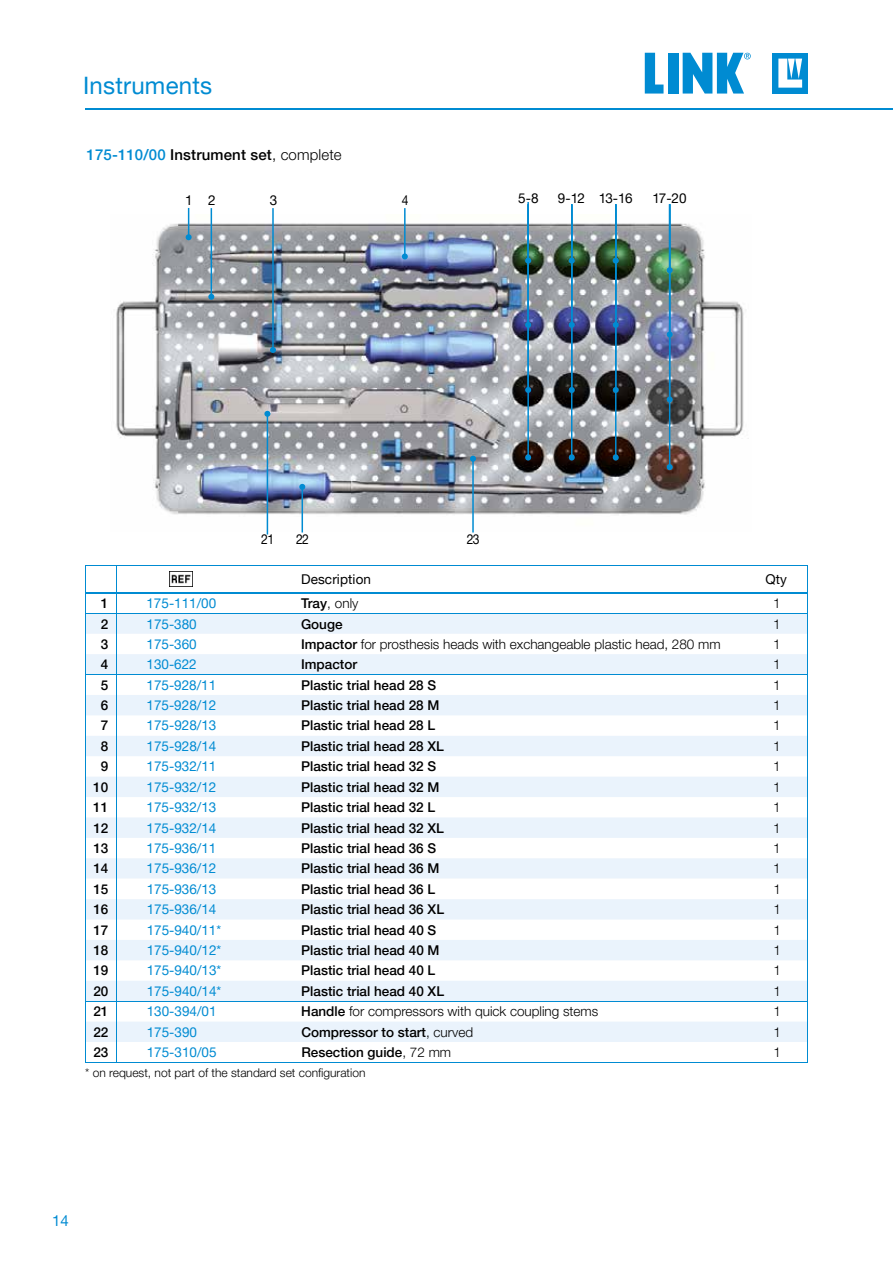
<style>
.page{position:relative;width:893px;height:1263px;background:#fff}
.page>*{position:absolute;margin:0;border:0;box-sizing:border-box;transform-origin:0 0}
.t1{font:24px "Helvetica Neue LT Pro";letter-spacing:.01em;color:#008bd2}
.t2{font:500 15px "Helvetica Neue LT Pro";letter-spacing:.01em;color:#000}
.t3{font:15px "Helvetica Neue LT Pro";color:#008bd2}
.t4{font:500 13.5px "Helvetica Neue LT Pro";color:#000}
.t5{font:13.5px "Helvetica Neue LT Pro";color:#008bd2}
.t6{font:300 13.5px "Helvetica Neue LT Pro";color:#000}
.t7{font:13.5px "Helvetica Neue LT Pro";letter-spacing:.01em;color:#000}
.t8{font:13.5px "Helvetica Neue LT Pro";letter-spacing:.01em;color:#000;scale:.9 1}
.t9{font:300 12px "Helvetica Neue LT Pro";color:#000}
.s1{color:#008bd2}
.s2{font-weight:300}
.s3{color:#fff}
.s4{font-weight:500}
</style>
<div class="page">
<hr style="left:85px;top:108px;width:808px;height:2px;background:#008bd2">
<div style="left:773px;top:53px;width:35px;height:41px;background:#008bd2"></div>
<svg style="left:778px;top:59px;width:24px;height:29px"></svg>
<svg style="left:645px;top:53px;width:18px;height:41px"></svg>
<div style="left:668px;top:53px;width:10px;height:41px;background:#008bd2"></div>
<svg style="left:683px;top:53px;width:68px;height:41px"></svg>
<hr style="left:85px;top:1062px;width:32px;height:1px;background:#008bd2">
<hr style="left:117px;top:1062px;width:120px;height:1px;background:#008bd2">
<hr style="left:237px;top:1062px;width:281px;height:1px;background:#008bd2">
<hr style="left:518px;top:1062px;width:224px;height:1px;background:#008bd2">
<hr style="left:742px;top:1062px;width:66px;height:1px;background:#008bd2">
<svg style="left:85px;top:566px;width:723px;height:496px"></svg>
<hr style="left:85px;top:613px;width:32px;height:1px;background:#008bd2">
<hr style="left:117px;top:613px;width:120px;height:1px;background:#008bd2">
<hr style="left:237px;top:613px;width:281px;height:1px;background:#008bd2">
<hr style="left:518px;top:613px;width:224px;height:1px;background:#008bd2">
<hr style="left:742px;top:613px;width:65px;height:1px;background:#008bd2">
<img style="left:169px;top:572px;width:24px;height:14px">
<img style="left:116px;top:215px;width:633px;height:317px">
<svg style="left:186px;top:208px;width:6px;height:32px"></svg>
<hr style="left:267px;top:414px;width:1px;height:120px;background:#008bd2">
<svg style="left:264px;top:411px;width:6px;height:6px"></svg>
<hr style="left:211px;top:208px;width:1px;height:89px;background:#008bd2">
<svg style="left:208px;top:294px;width:6px;height:6px"></svg>
<hr style="left:272px;top:208px;width:2px;height:142px;background:#008bd2">
<svg style="left:270px;top:347px;width:6px;height:6px"></svg>
<hr style="left:527px;top:202px;width:2px;height:255px;background:#008bd2">
<svg style="left:525px;top:454px;width:6px;height:6px"></svg>
<hr style="left:302px;top:487px;width:1px;height:45px;background:#008bd2">
<svg style="left:299px;top:484px;width:6px;height:6px"></svg>
<hr style="left:404px;top:208px;width:2px;height:48px;background:#008bd2">
<svg style="left:402px;top:253px;width:6px;height:6px"></svg>
<hr style="left:472px;top:459px;width:2px;height:73px;background:#008bd2">
<svg style="left:470px;top:456px;width:6px;height:6px"></svg>
<svg style="left:525px;top:387px;width:6px;height:6px"></svg>
<svg style="left:525px;top:322px;width:6px;height:6px"></svg>
<svg style="left:525px;top:258px;width:6px;height:6px"></svg>
<hr style="left:571px;top:204px;width:1px;height:253px;background:#008bd2">
<svg style="left:569px;top:454px;width:6px;height:6px"></svg>
<svg style="left:569px;top:387px;width:6px;height:6px"></svg>
<svg style="left:569px;top:322px;width:6px;height:6px"></svg>
<svg style="left:569px;top:258px;width:6px;height:6px"></svg>
<hr style="left:615px;top:204px;width:1px;height:253px;background:#008bd2">
<svg style="left:613px;top:454px;width:6px;height:6px"></svg>
<svg style="left:613px;top:387px;width:6px;height:6px"></svg>
<svg style="left:613px;top:322px;width:6px;height:6px"></svg>
<svg style="left:613px;top:258px;width:6px;height:6px"></svg>
<hr style="left:669px;top:204px;width:1px;height:263px;background:#008bd2">
<svg style="left:667px;top:464px;width:6px;height:6px"></svg>
<svg style="left:667px;top:396px;width:6px;height:6px"></svg>
<svg style="left:667px;top:331px;width:6px;height:6px"></svg>
<svg style="left:667px;top:267px;width:6px;height:6px"></svg>
<h1 class="t1" style="left:83px;top:70px;width:131px">Instruments</h1>
<p class="t2" style="left:87px;top:145px;width:257px"><span class="s1">175-110/00</span> Instrument set<span class="s2">, complete</span></p>
<p class="t7" style="left:185px;top:192px;width:9px">1</p>
<p class="t7" style="left:208px;top:192px;width:9px">2</p>
<p class="t7" style="left:270px;top:192px;width:9px">3</p>
<p class="t7" style="left:518px;top:190px;width:22px">5-8</p>
<p class="t8" style="left:402px;top:192px;width:9px">4</p>
<p class="t7" style="left:558px;top:190px;width:76px">9-12 13-16</p>
<p class="t7" style="left:652px;top:190px;width:36px">17-20</p>
<p class="t8" style="left:261px;top:531px;width:16px">21</p>
<p class="t8" style="left:296px;top:531px;width:16px">22</p>
<p class="t8" style="left:467px;top:531px;width:16px">23</p>
<p class="t7" style="left:301px;top:571px;width:72px">Description</p>
<p class="t7" style="left:765px;top:571px;width:26px">Qty<span class="s3">.</span></p>
<p class="t4" style="left:101px;top:595px;width:9px">1</p>
<p class="t5" style="left:146px;top:595px;width:71px">175-111/00</p>
<p class="t6" style="left:301px;top:595px;width:59px"><span class="s4">Tray</span>, only</p>
<p class="t6" style="left:773px;top:595px;width:9px">1</p>
<p class="t4" style="left:101px;top:616px;width:9px">2</p>
<p class="t5" style="left:146px;top:615px;width:52px">175-380</p>
<p class="t4" style="left:301px;top:616px;width:43px">Gouge</p>
<p class="t6" style="left:773px;top:615px;width:9px">1</p>
<p class="t4" style="left:101px;top:636px;width:9px">3</p>
<p class="t5" style="left:146px;top:636px;width:52px">175-360</p>
<p class="t6" style="left:301px;top:636px;width:421px"><span class="s4">Impactor</span> for prosthesis heads with exchangeable plastic head, 280 mm</p>
<p class="t6" style="left:773px;top:636px;width:9px">1</p>
<p class="t4" style="left:101px;top:656px;width:9px">4</p>
<p class="t5" style="left:147px;top:656px;width:52px">130-622</p>
<p class="t4" style="left:301px;top:656px;width:58px">Impactor</p>
<p class="t6" style="left:773px;top:656px;width:9px">1</p>
<p class="t4" style="left:101px;top:677px;width:9px">5</p>
<p class="t5" style="left:147px;top:677px;width:71px">175-928/11</p>
<p class="t4" style="left:301px;top:677px;width:137px">Plastic trial head 28 S</p>
<p class="t6" style="left:773px;top:677px;width:9px">1</p>
<p class="t4" style="left:101px;top:697px;width:9px">6</p>
<p class="t5" style="left:147px;top:697px;width:71px">175-928/12</p>
<p class="t4" style="left:301px;top:697px;width:140px">Plastic trial head 28 M</p>
<p class="t6" style="left:773px;top:697px;width:9px">1</p>
<p class="t4" style="left:101px;top:717px;width:9px">7</p>
<p class="t5" style="left:147px;top:717px;width:71px">175-928/13</p>
<p class="t4" style="left:301px;top:717px;width:136px">Plastic trial head 28 L</p>
<p class="t6" style="left:773px;top:717px;width:9px">1</p>
<p class="t4" style="left:101px;top:738px;width:9px">8</p>
<p class="t5" style="left:147px;top:738px;width:71px">175-928/14</p>
<p class="t4" style="left:301px;top:738px;width:144px">Plastic trial head 28 XL</p>
<p class="t6" style="left:773px;top:738px;width:9px">1</p>
<p class="t4" style="left:101px;top:758px;width:9px">9</p>
<p class="t5" style="left:147px;top:758px;width:71px">175-932/11</p>
<p class="t4" style="left:301px;top:758px;width:137px">Plastic trial head 32 S</p>
<p class="t6" style="left:773px;top:758px;width:9px">1</p>
<p class="t4" style="left:93px;top:779px;width:17px">10</p>
<p class="t5" style="left:147px;top:778px;width:71px">175-932/12</p>
<p class="t4" style="left:301px;top:779px;width:140px">Plastic trial head 32 M</p>
<p class="t6" style="left:773px;top:779px;width:9px">1</p>
<p class="t4" style="left:93px;top:799px;width:17px">11</p>
<p class="t5" style="left:147px;top:799px;width:71px">175-932/13</p>
<p class="t4" style="left:301px;top:799px;width:136px">Plastic trial head 32 L</p>
<p class="t6" style="left:773px;top:799px;width:9px">1</p>
<p class="t4" style="left:93px;top:819px;width:17px">12</p>
<p class="t5" style="left:147px;top:819px;width:71px">175-932/14</p>
<p class="t4" style="left:301px;top:819px;width:144px">Plastic trial head 32 XL</p>
<p class="t6" style="left:773px;top:819px;width:9px">1</p>
<p class="t4" style="left:93px;top:840px;width:17px">13</p>
<p class="t5" style="left:147px;top:840px;width:71px">175-936/11</p>
<p class="t4" style="left:301px;top:840px;width:137px">Plastic trial head 36 S</p>
<p class="t6" style="left:773px;top:840px;width:9px">1</p>
<p class="t4" style="left:93px;top:860px;width:17px">14</p>
<p class="t5" style="left:147px;top:860px;width:71px">175-936/12</p>
<p class="t4" style="left:301px;top:860px;width:140px">Plastic trial head 36 M</p>
<p class="t6" style="left:773px;top:860px;width:9px">1</p>
<p class="t4" style="left:93px;top:881px;width:17px">15</p>
<p class="t5" style="left:147px;top:881px;width:71px">175-936/13</p>
<p class="t4" style="left:301px;top:881px;width:136px">Plastic trial head 36 L</p>
<p class="t6" style="left:773px;top:881px;width:9px">1</p>
<p class="t4" style="left:93px;top:901px;width:17px">16</p>
<p class="t5" style="left:147px;top:901px;width:71px">175-936/14</p>
<p class="t4" style="left:301px;top:901px;width:144px">Plastic trial head 36 XL</p>
<p class="t6" style="left:773px;top:901px;width:9px">1</p>
<p class="t4" style="left:93px;top:922px;width:17px">17</p>
<p class="t5" style="left:147px;top:921px;width:76px">175-940/11*</p>
<p class="t4" style="left:301px;top:922px;width:137px">Plastic trial head 40 S</p>
<p class="t6" style="left:773px;top:921px;width:9px">1</p>
<p class="t4" style="left:93px;top:942px;width:17px">18</p>
<p class="t5" style="left:147px;top:942px;width:76px">175-940/12*</p>
<p class="t4" style="left:301px;top:942px;width:140px">Plastic trial head 40 M</p>
<p class="t6" style="left:773px;top:942px;width:9px">1</p>
<p class="t4" style="left:93px;top:962px;width:17px">19</p>
<p class="t5" style="left:147px;top:962px;width:76px">175-940/13*</p>
<p class="t4" style="left:301px;top:962px;width:136px">Plastic trial head 40 L</p>
<p class="t6" style="left:773px;top:962px;width:9px">1</p>
<p class="t4" style="left:93px;top:983px;width:17px">20</p>
<p class="t5" style="left:147px;top:982px;width:76px">175-940/14*</p>
<p class="t4" style="left:301px;top:983px;width:144px">Plastic trial head 40 XL</p>
<p class="t6" style="left:773px;top:982px;width:9px">1</p>
<p class="t4" style="left:93px;top:1003px;width:17px">21</p>
<p class="t5" style="left:147px;top:1003px;width:71px">130-394/01</p>
<p class="t6" style="left:301px;top:1003px;width:299px"><span class="s4">Handle</span> for compressors with quick coupling stems</p>
<p class="t6" style="left:773px;top:1003px;width:9px">1</p>
<p class="t4" style="left:93px;top:1024px;width:17px">22</p>
<p class="t5" style="left:147px;top:1023px;width:52px">175-390</p>
<p class="t4" style="left:301px;top:1024px;width:173px">Compressor to start<span class="s2">, curved</span></p>
<p class="t6" style="left:773px;top:1023px;width:9px">1</p>
<p class="t4" style="left:93px;top:1044px;width:17px">23</p>
<p class="t5" style="left:147px;top:1044px;width:71px">175-310/05</p>
<p class="t4" style="left:301px;top:1044px;width:151px">Resection guide<span class="s2">, 72 mm</span></p>
<p class="t6" style="left:773px;top:1044px;width:9px">1</p>
<p class="t9" style="left:85px;top:1065px;width:282px">* on request, not part of the standard set configuration</p>
<p class="t3" style="left:52px;top:1211px;width:18px">14</p>
</div>
